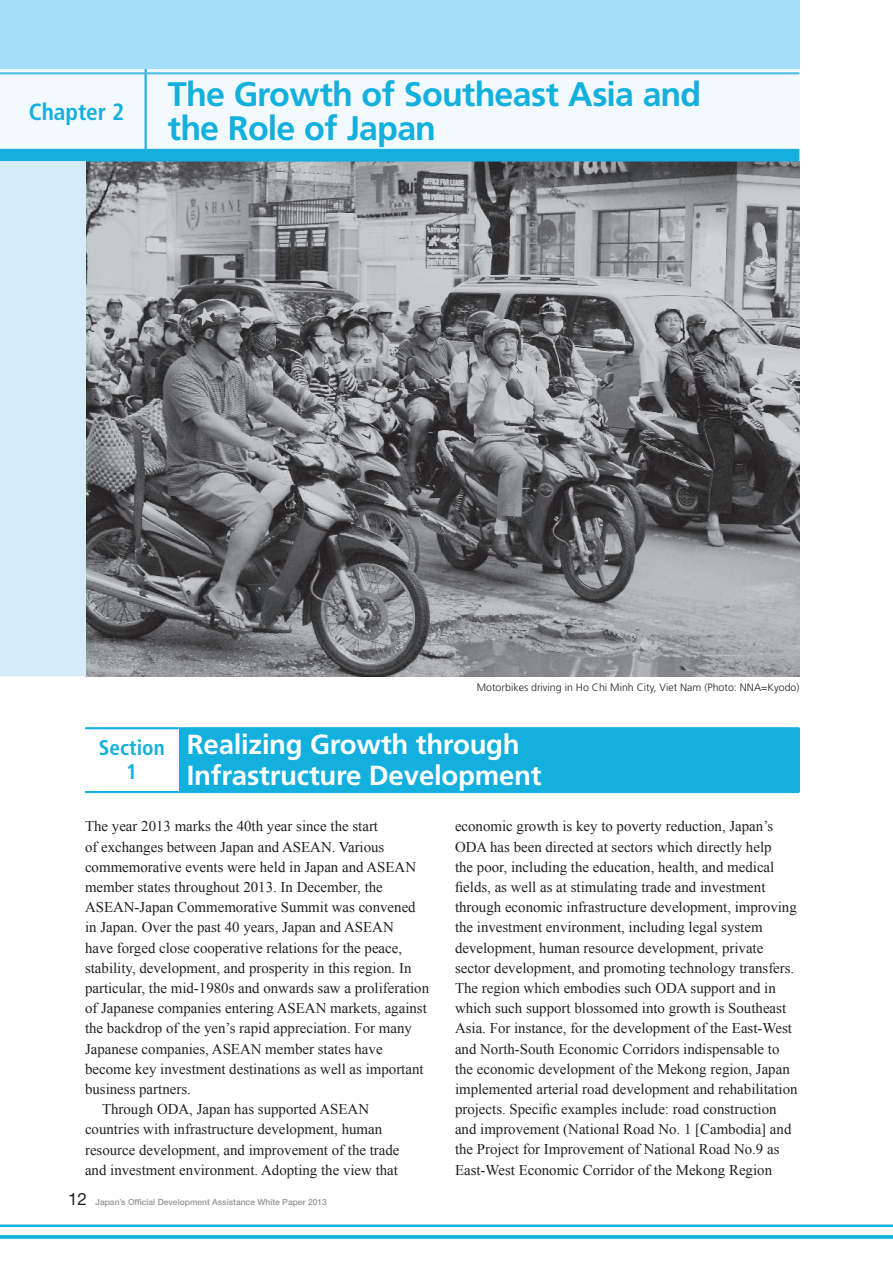
<style>
.page{position:relative;width:893px;height:1263px;background:#fff}
.page>*{position:absolute;margin:0;border:0;box-sizing:border-box;transform-origin:0 0}
.t1{font:700 34.05px/34px "Frutiger LT Std";letter-spacing:-.025em;color:#13b0de}
.t2{font:700 27.6px/30.8px "Frutiger LT Std";letter-spacing:-.01em;color:#fff}
.t3{font:700 condensed 23.4px "Frutiger LT Std";color:#13b0de}
.t4{font:700 condensed 21.3px/23.4px "Frutiger LT Std";color:#13b0de;text-align:center}
.t5{font:14.85px/20.2px "Times New Roman";color:#231f20}
.t6{font:300 10.65px "Frutiger LT Std";color:#231f20}
.t7{font:500 8.55px "Helvetica Neue LT Std";color:#939598}
.s1{font-weight:400;font-size:16.95px;color:#231f20}
</style>
<div class="page">
<hr style="left:0;top:1225px;width:893px;height:2px;background:#13b0de">
<hr style="left:0;top:1235px;width:893px;height:3px;background:#13b0de">
<div style="left:0;top:0;width:799px;height:676px;background:#f3fafd"></div>
<img style="left:85px;top:162px;width:714px;height:514px">
<div style="left:0;top:149px;width:799px;height:13px;background:#13b0de"></div>
<hr style="left:145px;top:0;width:2px;height:153px;background:#13b0de">
<hr style="left:0;top:72px;width:799px;height:2px;background:#4ebde4">
<div style="left:0;top:0;width:799px;height:68px;background:#a4def8"></div>
<div style="left:0;top:162px;width:85px;height:514px;background:#d3ecf7"></div>
<div style="left:179px;top:728px;width:620px;height:64px;background:#13b0de"></div>
<hr style="left:85px;top:727px;width:94px;height:2px;background:#13b0de">
<hr style="left:85px;top:791px;width:94px;height:2px;background:#13b0de">
<hr style="left:179px;top:727px;width:620px;height:2px;background:#13b0de">
<hr style="left:179px;top:791px;width:620px;height:2px;background:#13b0de">
<h3 class="t3" style="left:29px;top:98px;width:97px">Chapter 2</h3>
<h1 class="t1" style="left:168px;top:77px;width:535px">The Growth of Southeast Asia and the Role of Japan</h1>
<p class="t6" style="left:477px;top:682px;width:324px">Motorbikes driving in Ho Chi Minh City, Viet Nam (Photo: NNA=Kyodo)</p>
<h3 class="t4" style="left:99px;top:736px;width:67px">Section<br>1</h3>
<h2 class="t2" style="left:187px;top:729px;width:356px">Realizing Growth through<br>Infrastructure Development</h2>
<p class="t5" style="left:85px;top:816px;width:295px">The year 2013 marks the 40th year since the start</p>
<p class="t5" style="left:85px;top:836px;width:301px">of exchanges between Japan and ASEAN. Various</p>
<p class="t5" style="left:85px;top:856px;width:333px">commemorative events were held in Japan and ASEAN</p>
<p class="t5" style="left:85px;top:877px;width:299px">member states throughout 2013. In December, the</p>
<p class="t5" style="left:85px;top:897px;width:332px">ASEAN-Japan Commemorative Summit was convened</p>
<p class="t5" style="left:85px;top:917px;width:310px">in Japan. Over the past 40 years, Japan and ASEAN</p>
<p class="t5" style="left:85px;top:937px;width:319px">have forged close cooperative relations for the peace,</p>
<p class="t5" style="left:85px;top:957px;width:328px">stability, development, and prosperity in this region. In</p>
<p class="t5" style="left:85px;top:977px;width:346px">particular, the mid-1980s and onwards saw a proliferation</p>
<p class="t5" style="left:85px;top:998px;width:343px">of Japanese companies entering ASEAN markets, against</p>
<p class="t5" style="left:85px;top:1018px;width:328px">the backdrop of the yen’s rapid appreciation. For many</p>
<p class="t5" style="left:85px;top:1038px;width:299px">Japanese companies, ASEAN member states have</p>
<p class="t5" style="left:85px;top:1058px;width:340px">become key investment destinations as well as important</p>
<p class="t5" style="left:85px;top:1078px;width:107px">business partners.</p>
<p class="t5" style="left:102px;top:1099px;width:269px">Through ODA, Japan has supported ASEAN</p>
<p class="t5" style="left:85px;top:1119px;width:299px">countries with infrastructure development, human</p>
<p class="t5" style="left:85px;top:1139px;width:316px">resource development, and improvement of the trade</p>
<p class="t5" style="left:85px;top:1159px;width:314px">and investment environment. Adopting the view that</p>
<p class="t7" style="left:68px;top:1197px;width:260px"><span class="s1">12</span> Japan’s Official Development Assistance White Paper 2013</p>
<p class="t5" style="left:455px;top:816px;width:344px">economic growth is key to poverty reduction, Japan’s ODA has been directed at sectors which directly help<br>the poor, including the education, health, and medical fields, as well as at stimulating trade and investment through economic infrastructure development, improving the investment environment, including legal system development, human resource development, private sector development, and promoting technology transfers.<br>The region which embodies such ODA support and in which such support blossomed into growth is Southeast Asia. For instance, for the development of the East-West and North-South Economic Corridors indispensable to the economic development of the Mekong region, Japan implemented arterial road development and rehabilitation projects. Specific examples include: road construction and improvement (National Road No. 1 [Cambodia] and the Project for Improvement of National Road No.9 as East-West Economic Corridor of the Mekong Region</p>
</div>
